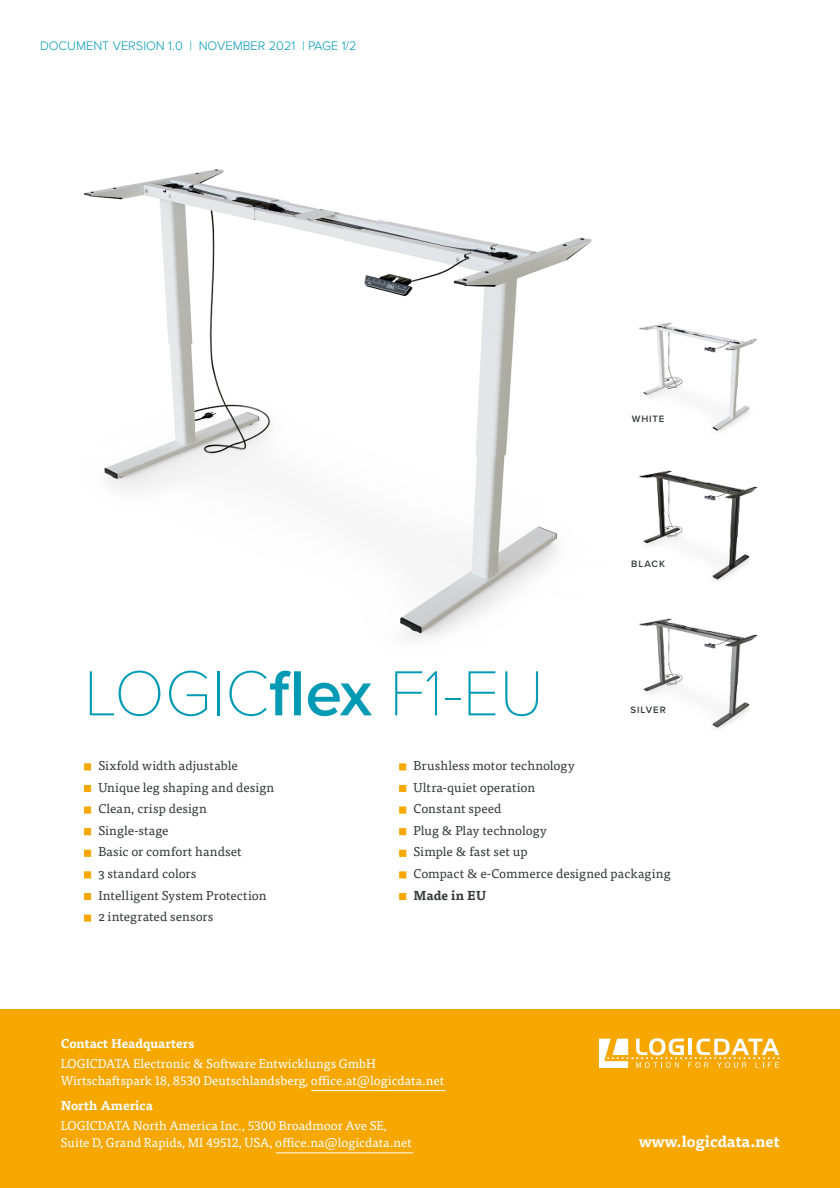
<style>
.page{position:relative;width:840px;height:1188px;background:#fff}
.page>*{position:absolute;margin:0;border:0;box-sizing:border-box;transform-origin:0 0}
.t1{font:100 66px "Proxima Nova T";color:#009ab5}
.t2{font:700 15.52px "Tisa Pro";color:#fff}
.t3{font:12.8px "Tisa Pro";letter-spacing:.005em;color:#37393b}
.t4{font:300 12.8px "Proxima Nova";color:#009ab5}
.t5{font:700 12.8px "Tisa Pro";letter-spacing:.01em;color:#37393b}
.t6{font:12.72px/16.9px "Tisa Pro";color:#fff}
.t7{font:700 12.72px "Tisa Pro";color:#fff}
.t8{font:600 9.6px "Proxima Nova";letter-spacing:.1em;color:#37393b}
.s1{font-family:"Proxima Nova";font-weight:600}
.s2{color:#f6a800}
.s3{font-weight:400;color:#f6a800}
</style>
<div class="page">
<img style="left:84px;top:169px;width:508px;height:470px">
<img style="left:639px;top:470px;width:119px;height:111px">
<img style="left:638px;top:322px;width:120px;height:110px">
<img style="left:639px;top:618px;width:119px;height:111px">
<div style="left:0;top:1009px;width:840px;height:179px;background:#f6a800"></div>
<svg style="left:599px;top:1038px;width:181px;height:30px"></svg>
<hr style="left:276px;top:1152px;width:137px;height:1px;background:#fff">
<hr style="left:311px;top:1090px;width:134px;height:1px;background:#fff">
<p class="t4" style="left:40px;top:36px;width:318px">DOCUMENT VERSION 1.0 | NOVEMBER 2021 | PAGE 1/2</p>
<h1 class="t1" style="left:84px;top:644px;width:461px">LOGIC<span class="s1">flex</span> F1-EU</h1>
<p class="t8" style="left:632px;top:412px;width:34px">WHITE</p>
<p class="t8" style="left:631px;top:557px;width:35px">BLACK</p>
<p class="t8" style="left:630px;top:703px;width:37px">SILVER</p>
<p class="t3" style="left:84px;top:756px;width:155px"><span class="s2">▪</span> Sixfold width adjustable</p>
<p class="t3" style="left:84px;top:778px;width:192px"><span class="s2">▪</span> Unique leg shaping and design</p>
<p class="t3" style="left:84px;top:799px;width:124px"><span class="s2">▪</span> Clean, crisp design</p>
<p class="t3" style="left:84px;top:821px;width:86px"><span class="s2">▪</span> Single-stage</p>
<p class="t3" style="left:84px;top:842px;width:159px"><span class="s2">▪</span> Basic or comfort handset</p>
<p class="t3" style="left:84px;top:864px;width:114px"><span class="s2">▪</span> 3 standard colors</p>
<p class="t3" style="left:84px;top:886px;width:184px"><span class="s2">▪</span> Intelligent System Protection</p>
<p class="t3" style="left:84px;top:907px;width:131px"><span class="s2">▪</span> 2 integrated sensors</p>
<p class="t7" style="left:61px;top:1033px;width:135px">Contact Headquarters</p>
<p class="t3" style="left:399px;top:756px;width:177px"><span class="s2">▪</span> Brushless motor technology</p>
<p class="t3" style="left:399px;top:778px;width:138px"><span class="s2">▪</span> Ultra-quiet operation</p>
<p class="t3" style="left:399px;top:799px;width:104px"><span class="s2">▪</span> Constant speed</p>
<p class="t3" style="left:399px;top:821px;width:149px"><span class="s2">▪</span> Plug &amp; Play technology</p>
<p class="t3" style="left:399px;top:842px;width:130px"><span class="s2">▪</span> Simple &amp; fast set up</p>
<p class="t3" style="left:399px;top:864px;width:273px"><span class="s2">▪</span> Compact &amp; e-Commerce designed packaging</p>
<p class="t5" style="left:399px;top:885px;width:89px"><span class="s3">▪</span> Made in EU</p>
<p class="t6" style="left:61px;top:1054px;width:385px">LOGICDATA Electronic &amp; Software Entwicklungs GmbH<br>Wirtschaftspark 18, 8530 Deutschlandsberg, office.at@logicdata.net</p>
<p class="t7" style="left:61px;top:1095px;width:94px">North America</p>
<p class="t6" style="left:61px;top:1116px;width:353px">LOGICDATA North America Inc., 5300 Broadmoor Ave SE,<br>Suite D, Grand Rapids, MI 49512, USA, office.na@logicdata.net</p>
<p class="t2" style="left:639px;top:1129px;width:142px">www.logicdata.net</p>
</div>
